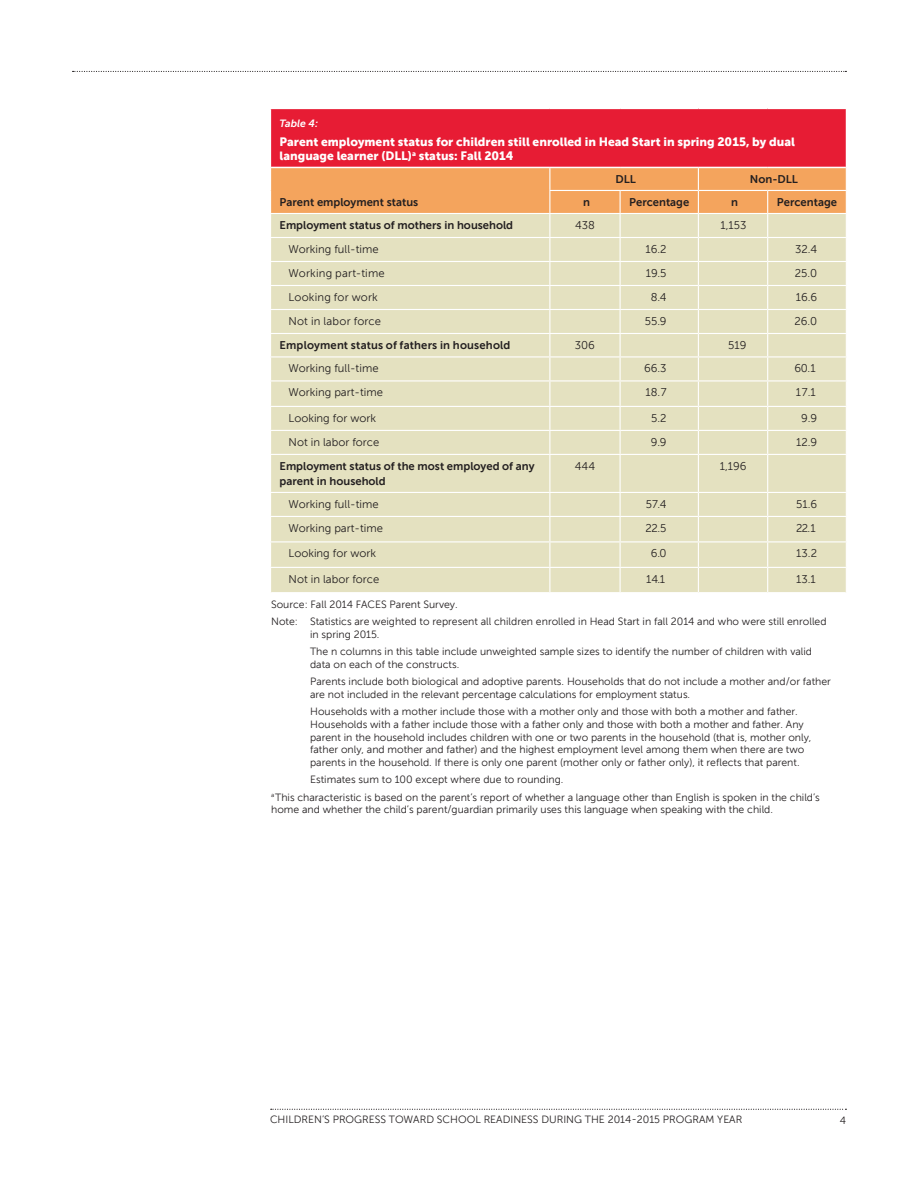
<style>
.page{position:relative;width:918px;height:1188px;background:#fff}
.page>*{position:absolute;margin:0;border:0;box-sizing:border-box;transform-origin:0 0}
.Figure_Title{font:12px/13.5px "Museo Sans 900";color:#fff}
.Table_Text{font:11.25px "Museo Sans 300";color:#231f20}
.Table_Subhead{font:11.25px/15px "Museo Sans 700";color:#231f20}
.t1{font:10.5px/12.8px "Museo Sans 300";color:#231f20}
.Figure_Number{font:italic 10.5px "Museo Sans 700";color:#fff}
</style>
<div class="page">
<svg style="left:271px;top:1109px;width:575px;height:1px"></svg>
<svg style="left:73px;top:71px;width:773px;height:1px"></svg>
<div style="left:271px;top:109px;width:575px;height:58px;background:#e71c34"></div>
<div style="left:271px;top:455px;width:575px;height:137px;background:#e4e1c0"></div>
<svg style="left:270px;top:167px;width:577px;height:287px;background:#e7d9b4"></svg>
<hr style="left:549px;top:455px;width:1px;height:37px;background:#fff">
<hr style="left:620px;top:455px;width:1px;height:37px;background:#fff">
<hr style="left:698px;top:455px;width:1px;height:37px;background:#fff">
<hr style="left:767px;top:455px;width:1px;height:37px;background:#fff">
<hr style="left:270px;top:492px;width:280px;height:1px;background:#fff">
<hr style="left:550px;top:492px;width:70px;height:1px;background:#fff">
<hr style="left:620px;top:492px;width:78px;height:1px;background:#fff">
<hr style="left:698px;top:492px;width:70px;height:1px;background:#fff">
<hr style="left:768px;top:492px;width:79px;height:1px;background:#fff">
<svg style="left:549px;top:493px;width:1px;height:99px"></svg>
<svg style="left:620px;top:493px;width:1px;height:99px"></svg>
<svg style="left:698px;top:493px;width:1px;height:99px"></svg>
<svg style="left:767px;top:493px;width:1px;height:99px"></svg>
<hr style="left:271px;top:167px;width:279px;height:1px;background:#fff">
<hr style="left:550px;top:167px;width:70px;height:1px;background:#fff">
<hr style="left:620px;top:167px;width:78px;height:1px;background:#fff">
<hr style="left:698px;top:167px;width:70px;height:1px;background:#fff">
<hr style="left:768px;top:167px;width:78px;height:1px;background:#fff">
<hr style="left:270px;top:516px;width:280px;height:1px;background:#fff">
<hr style="left:550px;top:516px;width:70px;height:1px;background:#fff">
<hr style="left:620px;top:516px;width:78px;height:1px;background:#fff">
<hr style="left:698px;top:516px;width:70px;height:1px;background:#fff">
<hr style="left:768px;top:516px;width:79px;height:1px;background:#fff">
<hr style="left:270px;top:541px;width:280px;height:1px;background:#fff">
<hr style="left:550px;top:541px;width:70px;height:1px;background:#fff">
<hr style="left:620px;top:541px;width:78px;height:1px;background:#fff">
<hr style="left:698px;top:541px;width:70px;height:1px;background:#fff">
<hr style="left:768px;top:541px;width:79px;height:1px;background:#fff">
<hr style="left:270px;top:567px;width:280px;height:1px;background:#fff">
<hr style="left:550px;top:567px;width:70px;height:1px;background:#fff">
<hr style="left:620px;top:567px;width:78px;height:1px;background:#fff">
<hr style="left:698px;top:567px;width:70px;height:1px;background:#fff">
<hr style="left:768px;top:567px;width:79px;height:1px;background:#fff">
<p class="Figure_Number" style="left:280px;top:117px;width:40px">Table 4:</p>
<p class="Figure_Title" style="left:280px;top:135px;width:517px">Parent employment status for children still enrolled in Head Start in spring 2015, by dual language learner (DLL)<sup>a</sup> status: Fall 2014</p>
<p class="Table_Subhead" style="left:280px;top:195px;width:140px">Parent employment status</p>
<p class="Table_Subhead" style="left:615px;top:172px;width:22px">DLL</p>
<p class="Table_Subhead" style="left:750px;top:172px;width:49px">Non-DLL</p>
<p class="Table_Subhead" style="left:583px;top:195px;width:8px">n</p>
<p class="Table_Subhead" style="left:629px;top:195px;width:62px">Percentage</p>
<p class="Table_Subhead" style="left:731px;top:195px;width:8px">n</p>
<p class="Table_Subhead" style="left:777px;top:195px;width:62px">Percentage</p>
<p class="Table_Subhead" style="left:280px;top:218px;width:235px">Employment status of mothers in household</p>
<p class="Table_Text" style="left:575px;top:219px;width:21px">438</p>
<p class="Table_Text" style="left:721px;top:219px;width:27px">1,153</p>
<p class="Table_Text" style="left:289px;top:243px;width:92px">Working full-time</p>
<p class="Table_Text" style="left:646px;top:243px;width:23px">16.2</p>
<p class="Table_Text" style="left:795px;top:243px;width:24px">32.4</p>
<p class="Table_Text" style="left:289px;top:267px;width:98px">Working part-time</p>
<p class="Table_Text" style="left:646px;top:267px;width:22px">19.5</p>
<p class="Table_Text" style="left:795px;top:267px;width:24px">25.0</p>
<p class="Table_Text" style="left:289px;top:291px;width:91px">Looking for work</p>
<p class="Table_Text" style="left:651px;top:291px;width:17px">8.4</p>
<p class="Table_Text" style="left:796px;top:291px;width:23px">16.6</p>
<p class="Table_Text" style="left:289px;top:315px;width:94px">Not in labor force</p>
<p class="Table_Text" style="left:645px;top:315px;width:23px">55.9</p>
<p class="Table_Text" style="left:795px;top:315px;width:24px">26.0</p>
<p class="Table_Subhead" style="left:280px;top:338px;width:232px">Employment status of fathers in household</p>
<p class="Table_Text" style="left:575px;top:339px;width:22px">306</p>
<p class="Table_Text" style="left:728px;top:339px;width:20px">519</p>
<p class="Table_Text" style="left:289px;top:362px;width:92px">Working full-time</p>
<p class="Table_Text" style="left:644px;top:362px;width:24px">66.3</p>
<p class="Table_Text" style="left:794px;top:362px;width:23px">60.1</p>
<p class="Table_Text" style="left:289px;top:386px;width:96px">Working part-time</p>
<p class="Table_Text" style="left:646px;top:386px;width:23px">18.7</p>
<p class="Table_Text" style="left:796px;top:386px;width:21px">17.1</p>
<p class="Table_Text" style="left:289px;top:412px;width:89px">Looking for work</p>
<p class="Table_Text" style="left:651px;top:412px;width:17px">5.2</p>
<p class="Table_Text" style="left:801px;top:412px;width:17px">9.9</p>
<p class="Table_Text" style="left:289px;top:436px;width:92px">Not in labor force</p>
<p class="Table_Text" style="left:651px;top:436px;width:17px">9.9</p>
<p class="Table_Text" style="left:796px;top:436px;width:23px">12.9</p>
<p class="Table_Subhead" style="left:280px;top:459px;width:257px">Employment status of the most employed of any parent in household</p>
<p class="Table_Text" style="left:575px;top:460px;width:22px">444</p>
<p class="Table_Text" style="left:720px;top:460px;width:28px">1,196</p>
<p class="Table_Text" style="left:289px;top:498px;width:92px">Working full-time</p>
<p class="Table_Text" style="left:646px;top:498px;width:22px">57.4</p>
<p class="Table_Text" style="left:796px;top:498px;width:22px">51.6</p>
<p class="Table_Text" style="left:289px;top:522px;width:96px">Working part-time</p>
<p class="Table_Text" style="left:646px;top:522px;width:23px">22.5</p>
<p class="Table_Text" style="left:796px;top:522px;width:21px">22.1</p>
<p class="Table_Text" style="left:289px;top:547px;width:89px">Looking for work</p>
<p class="Table_Text" style="left:651px;top:547px;width:17px">6.0</p>
<p class="Table_Text" style="left:796px;top:547px;width:22px">13.2</p>
<p class="Table_Text" style="left:289px;top:573px;width:92px">Not in labor force</p>
<p class="Table_Text" style="left:646px;top:573px;width:20px">14.1</p>
<p class="Table_Text" style="left:796px;top:573px;width:21px">13.1</p>
<p class="t1" style="left:271px;top:598px;width:188px">Source: Fall 2014 FACES Parent Survey.</p>
<p class="t1" style="left:310px;top:615px;width:518px;text-indent:-39px">Note: Statistics are weighted to represent all children enrolled in Head Start in fall 2014 and who were still enrolled in spring 2015.</p>
<p class="t1" style="left:310px;top:645px;width:504px">The n columns in this table include unweighted sample sizes to identify the number of children with valid data on each of the constructs.</p>
<p class="t1" style="left:310px;top:675px;width:522px">Parents include both biological and adoptive parents. Households that do not include a mother and/or father are not included in the relevant percentage calculations for employment status.</p>
<p class="t1" style="left:310px;top:705px;width:503px">Households with a mother include those with a mother only and those with both a mother and father.<br>Households with a father include those with a father only and those with both a mother and father. Any parent in the household includes children with one or two parents in the household (that is, mother only, father only, and mother and father) and the highest employment level among them when there are two parents in the household. If there is only one parent (mother only or father only), it reflects that parent.</p>
<p class="t1" style="left:310px;top:773px;width:255px">Estimates sum to 100 except where due to rounding.</p>
<p class="t1" style="left:271px;top:791px;width:550px"><sup>a</sup>This characteristic is based on the parent’s report of whether a language other than English is spoken in the child’s home and whether the child’s parent/guardian primarily uses this language when speaking with the child.</p>
<p class="t1" style="left:270px;top:1114px;width:474px">CHILDREN’S PROGRESS TOWARD SCHOOL READINESS DURING THE 2014-2015 PROGRAM YEAR</p>
<p class="t1" style="left:840px;top:1114px;width:8px">4</p>
</div>
